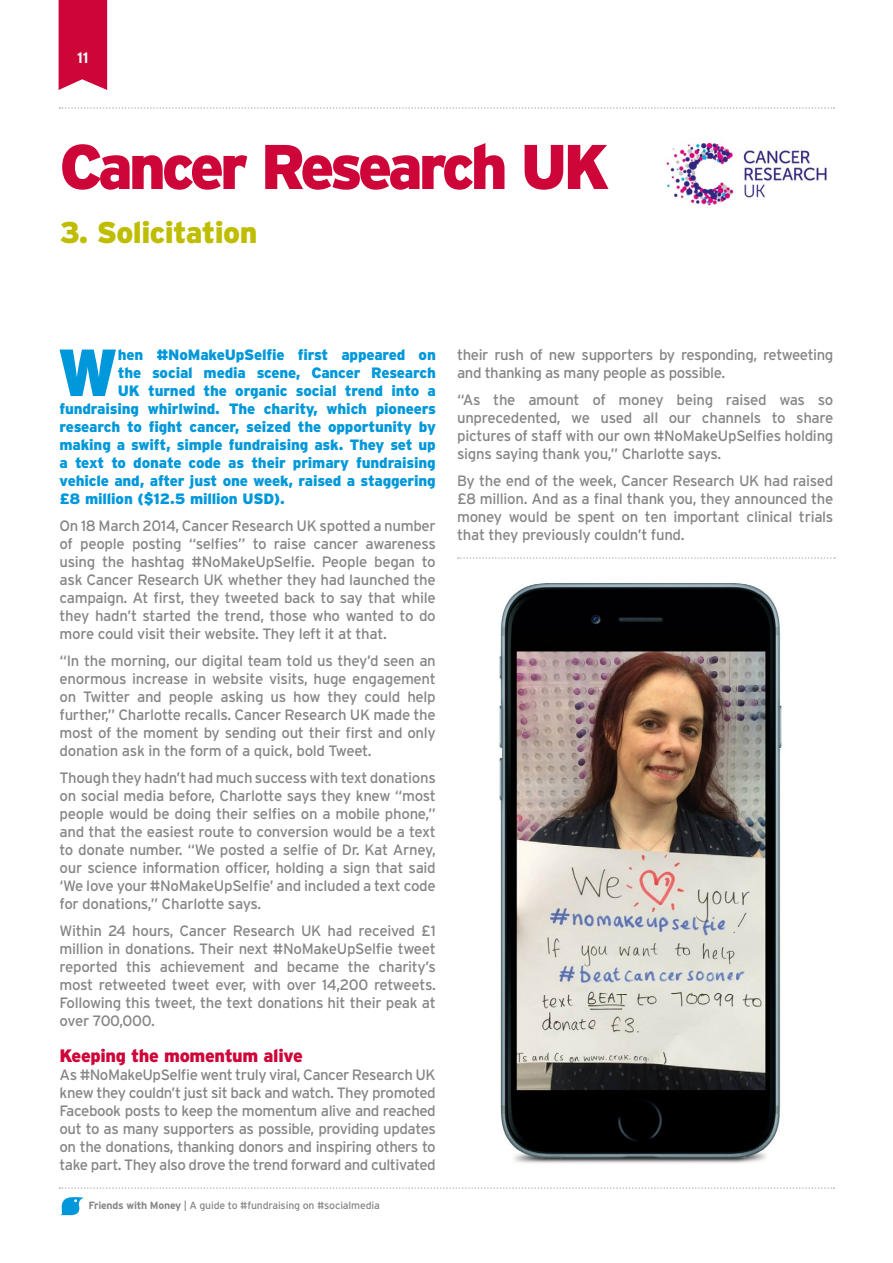
<style>
.page{position:relative;width:893px;height:1263px;background:#fff}
.page>*{position:absolute;margin:0;border:0;box-sizing:border-box;transform-origin:0 0}
.t1{font:900 66.45px "Interstate";color:#0098da}
.t2{font:900 63px "Interstate";letter-spacing:-.07em;color:#ce0538}
.t3{font:900 30px "Interstate";letter-spacing:-.02em;color:#bebd00}
.t4{font:900 18px "Interstate";letter-spacing:-.02em;color:#ce0538}
.t5{font:15px/18px "Interstate";letter-spacing:-.02em;color:#878686;text-align:justify}
.t6{font:900 15px "Interstate";letter-spacing:-.01em;color:#0098da}
.t7{font:700 15px "Interstate";color:#fff}
.t8{font:10.5px "Interstate";letter-spacing:-.015em;color:#878686}
.s1{font-weight:700}
</style>
<div class="page">
<img style="left:666px;top:142px;width:161px;height:64px">
<img style="left:499px;top:583px;width:283px;height:580px">
<svg style="left:458px;top:557px;width:377px;height:2px"></svg>
<div style="left:59px;top:0;width:48px;height:90px;background:#ce0538"></div>
<svg style="left:60px;top:107px;width:774px;height:2px"></svg>
<svg style="left:60px;top:1187px;width:774px;height:2px"></svg>
<svg style="left:60px;top:1197px;width:24px;height:18px"></svg>
<p class="t7" style="left:77px;top:49px;width:13px">11</p>
<h2 class="t2" style="left:60px;top:131px;width:552px">Cancer Research UK</h2>
<h3 class="t3" style="left:60px;top:215px;width:199px">3. Solicitation</h3>
<h1 class="t1" style="left:57px;top:335px;width:63px">W</h1>
<p class="t6" style="left:118px;top:346px;width:319px">hen #NoMakeUpSelfie first appeared on</p>
<p class="t6" style="left:118px;top:364px;width:319px">the social media scene, Cancer Research</p>
<p class="t6" style="left:118px;top:382px;width:319px">UK turned the organic social trend into a</p>
<p class="t6" style="left:60px;top:400px;width:378px">fundraising whirlwind. The charity, which pioneers</p>
<p class="t6" style="left:60px;top:418px;width:378px">research to fight cancer, seized the opportunity by</p>
<p class="t6" style="left:60px;top:436px;width:378px">making a swift, simple fundraising ask. They set up</p>
<p class="t6" style="left:60px;top:454px;width:378px">a text to donate code as their primary fundraising</p>
<p class="t6" style="left:60px;top:472px;width:378px">vehicle and, after just one week, raised a staggering</p>
<p class="t6" style="left:60px;top:490px;width:227px">£8 million ($12.5 million USD).</p>
<p class="t5" style="left:60px;top:517px;width:378px">On 18 March 2014, Cancer Research UK spotted a number of people posting “selfies” to raise cancer awareness using the hashtag #NoMakeUpSelfie. People began to ask Cancer Research UK whether they had launched the campaign. At first, they tweeted back to say that while they hadn’t started the trend, those who wanted to do more could visit their website. They left it at that.</p>
<p class="t5" style="left:60px;top:652px;width:378px">“In the morning, our digital team told us they’d seen an enormous increase in website visits, huge engagement on Twitter and people asking us how they could help further,” Charlotte recalls. Cancer Research UK made the most of the moment by sending out their first and only donation ask in the form of a quick, bold Tweet.</p>
<p class="t5" style="left:60px;top:769px;width:378px">Though they hadn’t had much success with text donations on social media before, Charlotte says they knew “most people would be doing their selfies on a mobile phone,” and that the easiest route to conversion would be a text to donate number. “We posted a selfie of Dr. Kat Arney, our science information officer, holding a sign that said ‘We love your #NoMakeUpSelfie’ and included a text code for donations,” Charlotte says.</p>
<p class="t5" style="left:60px;top:922px;width:378px">Within 24 hours, Cancer Research UK had received £1 million in donations. Their next #NoMakeUpSelfie tweet reported this achievement and became the charity’s most retweeted tweet ever, with over 14,200 retweets.<br>Following this tweet, the text donations hit their peak at over 700,000.</p>
<p class="t4" style="left:60px;top:1045px;width:245px">Keeping the momentum alive</p>
<p class="t5" style="left:60px;top:1066px;width:378px">As #NoMakeUpSelfie went truly viral, Cancer Research UK knew they couldn’t just sit back and watch. They promoted Facebook posts to keep the momentum alive and reached out to as many supporters as possible, providing updates on the donations, thanking donors and inspiring others to take part. They also drove the trend forward and cultivated</p>
<p class="t8" style="left:88px;top:1199px;width:293px"><span class="s1">Friends with Money</span> | A guide to #fundraising on #socialmedia</p>
<p class="t5" style="left:457px;top:346px;width:378px">their rush of new supporters by responding, retweeting and thanking as many people as possible.</p>
<p class="t5" style="left:457px;top:391px;width:378px">“As the amount of money being raised was so unprecedented, we used all our channels to share pictures of staff with our own #NoMakeUpSelfies holding signs saying thank you,” Charlotte says.</p>
<p class="t5" style="left:457px;top:472px;width:378px">By the end of the week, Cancer Research UK had raised £8 million. And as a final thank you, they announced the money would be spent on ten important clinical trials that they previously couldn’t fund.</p>
</div>
